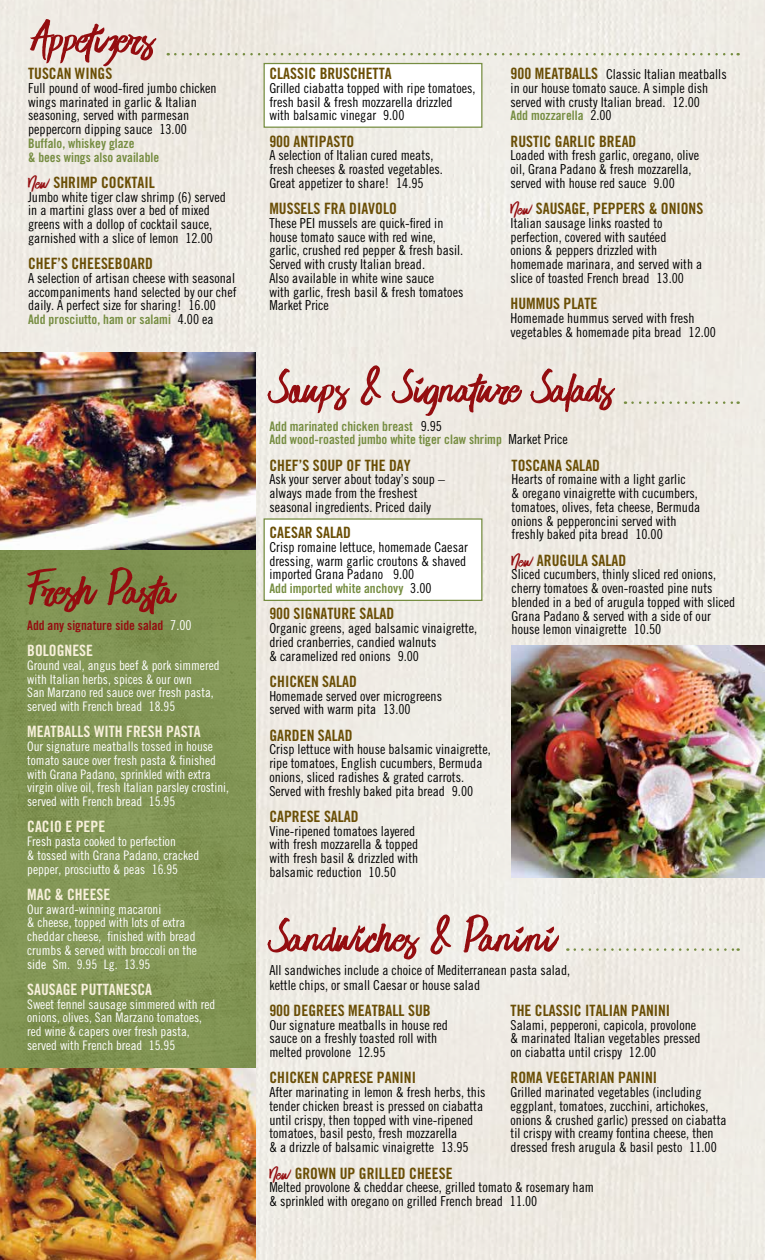
<style>
.page{position:relative;width:765px;height:1260px;background:#efebe4}
.page>*{position:absolute;margin:0;border:0;box-sizing:border-box;transform-origin:0 0}
.t1{font:51.25px "Jaime Blues";letter-spacing:-.01em;color:#940d10}
.t2{font:15.62px "Trade Gothic LT Std Bd Cn 20";color:#6a4e05}
.t3{font:15.62px "Trade Gothic LT Std Bd Cn 20";color:#f7f0db}
.t4{font:13.75px/13.8px "Trade Gothic LT Std Cn 18";color:#000}
.t5{font:13.12px/13.8px "Trade Gothic LT Std Cn 18";color:#fff}
.t6{font:13.12px/13.8px "Trade Gothic LT Std Bd Cn 20";color:#768d41}
.t7{font:13.12px "Trade Gothic LT Std Bd Cn 20";color:#940d10}
.s1{font-family:"Jaime Blues";font-size:20px;color:#940d10}
.s2{font-family:"Trade Gothic LT Std Cn 18";font-size:13.75px;color:#000}
.s3{font-family:"Trade Gothic LT Std Cn 18";font-size:13.75px;color:#fff}
.s4{font-family:"Trade Gothic LT Std Bd Cn 20";font-size:15.62px;color:#6a4e05}
</style>
<div class="page">
<img style="left:0;top:549px;width:255px;height:520px">
<img style="left:0;top:1069px;width:256px;height:191px">
<img style="left:0;top:353px;width:256px;height:196px">
<svg style="left:175px;top:53px;width:564px;height:2px"></svg>
<svg style="left:633px;top:401px;width:106px;height:3px"></svg>
<svg style="left:575px;top:948px;width:164px;height:3px"></svg>
<img style="left:512px;top:645px;width:253px;height:233px">
<div style="left:264px;top:518px;width:218px;height:83px;background:#fff;border:1px solid #768d41"></div>
<div style="left:264px;top:63px;width:218px;height:65px;background:#fff;border:1px solid #768d41"></div>
<h1 class="t1" style="left:30px;top:10px;width:126px">Appetizers</h1>
<p class="t2" style="left:28px;top:64px;width:86px">TUSCAN WINGS</p>
<p class="t4" style="left:28px;top:81px;width:190px">Full pound of wood-fired jumbo chicken wings marinated in garlic &amp; Italian seasoning, served with parmesan peppercorn dipping sauce 13.00</p>
<p class="t6" style="left:28px;top:136px;width:133px">Buffalo, whiskey glaze<br>&amp; bees wings also available</p>
<p class="t2" style="left:28px;top:173px;width:128px"><span class="s1">New</span> SHRIMP COCKTAIL</p>
<p class="t4" style="left:28px;top:190px;width:199px">Jumbo white tiger claw shrimp (6) served in a martini glass over a bed of mixed greens with a dollop of cocktail sauce, garnished with a slice of lemon 12.00</p>
<p class="t2" style="left:28px;top:254px;width:126px">CHEF’S CHEESEBOARD</p>
<p class="t4" style="left:28px;top:271px;width:210px;text-align:justify">A selection of artisan cheese with seasonal accompaniments hand selected by our chef daily. A perfect size for sharing! 16.00</p>
<p class="t6" style="left:28px;top:313px;width:187px">Add prosciutto, ham or salami <span class="s2">4.00 ea</span></p>
<h1 class="t1" style="left:27px;top:562px;width:149px">Fresh Pasta</h1>
<p class="t7" style="left:27px;top:617px;width:166px">Add any signature side salad <span class="s3">7.00</span></p>
<p class="t3" style="left:27px;top:641px;width:67px">BOLOGNESE</p>
<p class="t5" style="left:27px;top:658px;width:194px">Ground veal, angus beef &amp; pork simmered with Italian herbs, spices &amp; our own<br>San Marzano red sauce over fresh pasta, served with French bread 18.95</p>
<p class="t3" style="left:27px;top:722px;width:175px">MEATBALLS WITH FRESH PASTA</p>
<p class="t5" style="left:27px;top:739px;width:203px">Our signature meatballs tossed in house tomato sauce over fresh pasta &amp; finished with Grana Padano, sprinkled with extra virgin olive oil, fresh Italian parsley crostini, served with French bread 15.95</p>
<p class="t3" style="left:27px;top:817px;width:80px">CACIO E PEPE</p>
<p class="t5" style="left:27px;top:834px;width:174px">Fresh pasta cooked to perfection<br>&amp; tossed with Grana Padano, cracked pepper, prosciutto &amp; peas 16.95</p>
<p class="t3" style="left:27px;top:885px;width:85px">MAC &amp; CHEESE</p>
<p class="t5" style="left:27px;top:902px;width:171px">Our award-winning macaroni<br>&amp; cheese, topped with lots of extra cheddar cheese, finished with bread crumbs &amp; served with broccoli on the side Sm. 9.95 Lg. 13.95</p>
<p class="t3" style="left:27px;top:980px;width:126px">SAUSAGE PUTTANESCA</p>
<p class="t5" style="left:27px;top:997px;width:190px">Sweet fennel sausage simmered with red onions, olives, San Marzano tomatoes, red wine &amp; capers over fresh pasta, served with French bread 15.95</p>
<p class="t2" style="left:269px;top:64px;width:124px">CLASSIC BRUSCHETTA</p>
<p class="t4" style="left:269px;top:81px;width:208px">Grilled ciabatta topped with ripe tomatoes, fresh basil &amp; fresh mozzarella drizzled with balsamic vinegar 9.00</p>
<p class="t2" style="left:269px;top:132px;width:87px">900 ANTIPASTO</p>
<p class="t4" style="left:269px;top:149px;width:175px">A selection of Italian cured meats, fresh cheeses &amp; roasted vegetables.<br>Great appetizer to share! 14.95</p>
<p class="t2" style="left:269px;top:199px;width:129px">MUSSELS FRA DIAVOLO</p>
<p class="t4" style="left:269px;top:216px;width:195px">These PEI mussels are quick-fired in house tomato sauce with red wine, garlic, crushed red pepper &amp; fresh basil.<br>Served with crusty Italian bread.<br>Also available in white wine sauce<br>with garlic, fresh basil &amp; fresh tomatoes Market Price</p>
<p class="t4" style="left:511px;top:67px;width:218px"><span class="s4">900 MEATBALLS</span> Classic Italian meatballs in our house tomato sauce. A simple dish served with crusty Italian bread. 12.00</p>
<p class="t6" style="left:511px;top:109px;width:103px">Add mozzarella <span class="s2">2.00</span></p>
<p class="t2" style="left:511px;top:132px;width:127px">RUSTIC GARLIC BREAD</p>
<p class="t4" style="left:511px;top:149px;width:190px">Loaded with fresh garlic, oregano, olive oil, Grana Padano &amp; fresh mozzarella, served with house red sauce 9.00</p>
<p class="t2" style="left:511px;top:199px;width:194px"><span class="s1">New</span> SAUSAGE, PEPPERS &amp; ONIONS</p>
<p class="t4" style="left:511px;top:216px;width:193px">Italian sausage links roasted to perfection, covered with sautéed<br>onions &amp; peppers drizzled with homemade marinara, and served with a slice of toasted French bread 13.00</p>
<p class="t2" style="left:511px;top:294px;width:88px">HUMMUS PLATE</p>
<p class="t4" style="left:511px;top:311px;width:207px">Homemade hummus served with fresh vegetables &amp; homemade pita bread 12.00</p>
<h1 class="t1" style="left:269px;top:360px;width:346px">Soups &amp; Signature Salads</h1>
<p class="t6" style="left:269px;top:419px;width:300px">Add marinated chicken breast <span class="s2">9.95<br></span>Add wood-roasted jumbo white tiger claw shrimp <span class="s2">Market Price</span></p>
<p class="t2" style="left:269px;top:456px;width:143px">CHEF’S SOUP OF THE DAY</p>
<p class="t4" style="left:269px;top:472px;width:177px">Ask your server about today’s soup – always made from the freshest seasonal ingredients. Priced daily</p>
<p class="t2" style="left:269px;top:523px;width:83px">CAESAR SALAD</p>
<p class="t4" style="left:269px;top:540px;width:200px;text-align:justify">Crisp romaine lettuce, homemade Caesar dressing, warm garlic croutons &amp; shaved imported Grana Padano 9.00</p>
<p class="t6" style="left:269px;top:581px;width:164px">Add imported white anchovy <span class="s2">3.00</span></p>
<p class="t2" style="left:269px;top:604px;width:126px">900 SIGNATURE SALAD</p>
<p class="t4" style="left:269px;top:621px;width:209px">Organic greens, aged balsamic vinaigrette, dried cranberries, candied walnuts<br>&amp; caramelized red onions 9.00</p>
<p class="t2" style="left:269px;top:672px;width:89px">CHICKEN SALAD</p>
<p class="t4" style="left:269px;top:689px;width:174px">Homemade served over microgreens served with warm pita 13.00</p>
<p class="t2" style="left:269px;top:726px;width:85px">GARDEN SALAD</p>
<p class="t4" style="left:269px;top:742px;width:223px">Crisp lettuce with house balsamic vinaigrette, ripe tomatoes, English cucumbers, Bermuda onions, sliced radishes &amp; grated carrots.<br>Served with freshly baked pita bread 9.00</p>
<p class="t2" style="left:269px;top:807px;width:91px">CAPRESE SALAD</p>
<p class="t4" style="left:269px;top:824px;width:150px">Vine-ripened tomatoes layered with fresh mozzarella &amp; topped with fresh basil &amp; drizzled with balsamic reduction 10.50</p>
<p class="t2" style="left:512px;top:456px;width:90px">TOSCANA SALAD</p>
<p class="t4" style="left:512px;top:472px;width:190px">Hearts of romaine with a light garlic<br>&amp; oregano vinaigrette with cucumbers, tomatoes, olives, feta cheese, Bermuda onions &amp; pepperoncini served with freshly baked pita bread 10.00</p>
<p class="t2" style="left:512px;top:551px;width:116px"><span class="s1">New</span> ARUGULA SALAD</p>
<p class="t4" style="left:512px;top:567px;width:225px">Sliced cucumbers, thinly sliced red onions, cherry tomatoes &amp; oven-roasted pine nuts blended in a bed of arugula topped with sliced Grana Padano &amp; served with a side of our house lemon vinaigrette 10.50</p>
<h1 class="t1" style="left:269px;top:909px;width:290px">Sandwiches &amp; Panini</h1>
<p class="t4" style="left:269px;top:962px;width:302px;line-height:15px">All sandwiches include a choice of Mediterranean pasta salad, kettle chips, or small Caesar or house salad</p>
<p class="t2" style="left:269px;top:1001px;width:163px">900 DEGREES MEATBALL SUB</p>
<p class="t4" style="left:269px;top:1018px;width:180px">Our signature meatballs in house red sauce on a freshly toasted roll with melted provolone 12.95</p>
<p class="t2" style="left:269px;top:1068px;width:148px">CHICKEN CAPRESE PANINI</p>
<p class="t4" style="left:269px;top:1085px;width:218px">After marinating in lemon &amp; fresh herbs, this tender chicken breast is pressed on ciabatta until crispy, then topped with vine-ripened tomatoes, basil pesto, fresh mozzarella<br>&amp; a drizzle of balsamic vinaigrette 13.95</p>
<p class="t2" style="left:511px;top:1001px;width:161px">THE CLASSIC ITALIAN PANINI</p>
<p class="t4" style="left:511px;top:1018px;width:192px">Salami, pepperoni, capicola, provolone &amp; marinated Italian vegetables pressed on ciabatta until crispy 12.00</p>
<p class="t2" style="left:511px;top:1068px;width:148px">ROMA VEGETARIAN PANINI</p>
<p class="t4" style="left:511px;top:1085px;width:218px">Grilled marinated vegetables (including eggplant, tomatoes, zucchini, artichokes, onions &amp; crushed garlic) pressed on ciabatta til crispy with creamy fontina cheese, then dressed fresh arugula &amp; basil pesto 11.00</p>
<p class="t2" style="left:269px;top:1163px;width:185px"><span class="s1">New</span> GROWN UP GRILLED CHEESE</p>
<p class="t4" style="left:269px;top:1180px;width:326px">Melted provolone &amp; cheddar cheese, grilled tomato &amp; rosemary ham &amp; sprinkled with oregano on grilled French bread 11.00</p>
</div>
